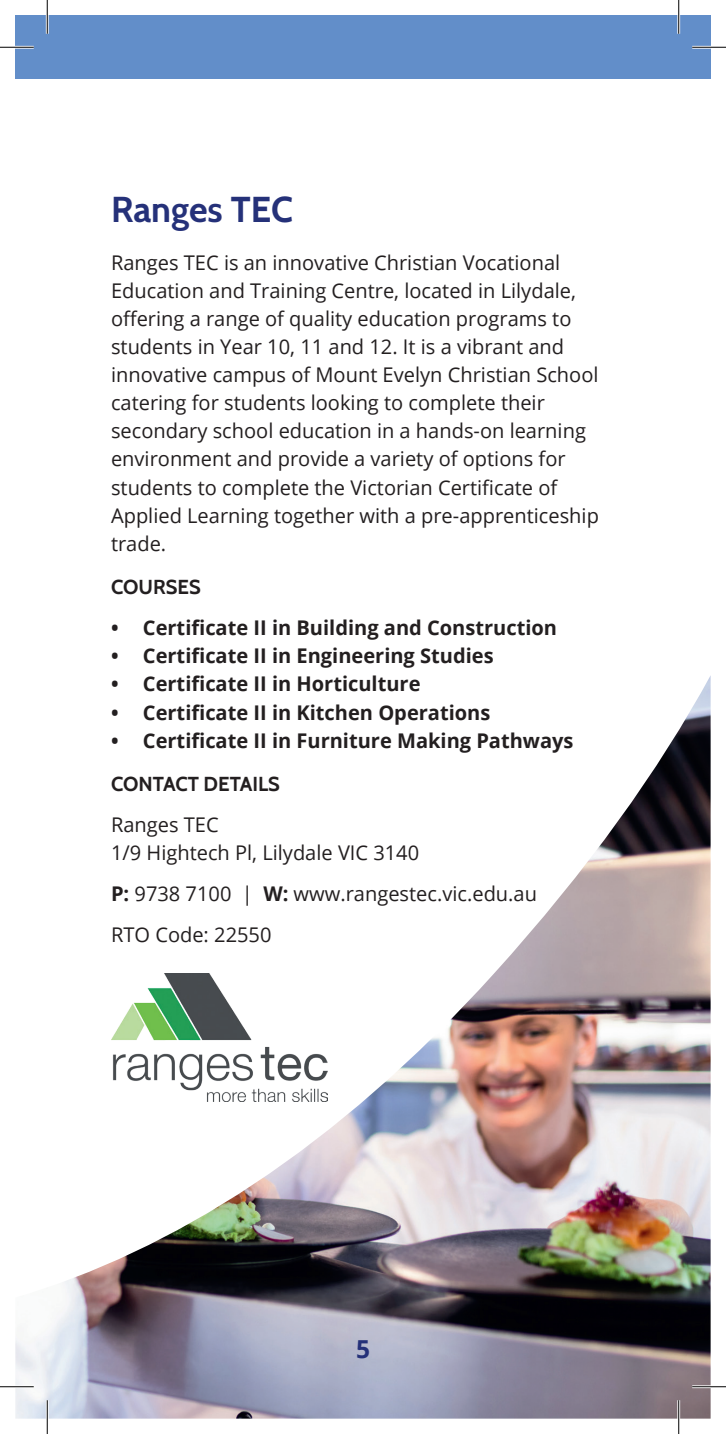
<style>
.page{position:relative;width:726px;height:1434px;background:#fff}
.page>*{position:absolute;margin:0;border:0;box-sizing:border-box;transform-origin:0 0}
.Heading_2{font:700 36px "Cabin";color:#253179}
.t1{font:700 24.75px "Open Sans";color:#253179}
.t2{font:20.25px/28.1px "Open Sans";color:#231f20}
.t3{font:700 20.25px "Open Sans";color:#231f20}
.Heading_4{font:700 20.25px "Cabin";color:#231f20}
.s1{font-weight:700}
</style>
<div class="page">
<img style="left:15px;top:676px;width:696px;height:743px">
<div style="left:15px;top:15px;width:696px;height:64px;background:#628ec9"></div>
<div style="left:95px;top:958px;width:248px;height:159px;background:#fff"></div>
<img style="left:111px;top:974px;width:216px;height:127px">
<hr style="left:0;top:46px;width:34px;height:3px;background:#fff">
<hr style="left:692px;top:46px;width:34px;height:3px;background:#fff">
<hr style="left:0;top:1385px;width:34px;height:3px;background:#fff">
<hr style="left:692px;top:1385px;width:34px;height:3px;background:#fff">
<hr style="left:46px;top:0;width:3px;height:34px;background:#fff">
<hr style="left:46px;top:1400px;width:3px;height:34px;background:#fff">
<hr style="left:677px;top:0;width:3px;height:34px;background:#fff">
<hr style="left:677px;top:1400px;width:3px;height:34px;background:#fff">
<hr style="left:0;top:47px;width:34px;height:1px;background:#000">
<hr style="left:692px;top:47px;width:34px;height:1px;background:#000">
<hr style="left:0;top:1386px;width:34px;height:1px;background:#000">
<hr style="left:692px;top:1386px;width:34px;height:1px;background:#000">
<hr style="left:47px;top:0;width:1px;height:34px;background:#000">
<hr style="left:47px;top:1400px;width:1px;height:34px;background:#000">
<hr style="left:678px;top:0;width:1px;height:34px;background:#000">
<hr style="left:678px;top:1400px;width:1px;height:34px;background:#000">
<p class="Heading_2" style="left:111px;top:188px;width:183px">Ranges TEC</p>
<p class="t2" style="left:111px;top:248px;width:489px">Ranges TEC is an innovative Christian Vocational Education and Training Centre, located in Lilydale, offering a range of quality education programs to students in Year 10, 11 and 12. It is a vibrant and innovative campus of Mount Evelyn Christian School catering for students looking to complete their secondary school education in a hands-on learning environment and provide a variety of options for students to complete the Victorian Certificate of Applied Learning together with a pre-apprenticeship trade.</p>
<p class="Heading_4" style="left:111px;top:575px;width:91px">COURSES</p>
<p class="t3" style="left:111px;top:613px;width:448px">• Certificate II in Building and Construction</p>
<p class="t3" style="left:111px;top:642px;width:384px">• Certificate II in Engineering Studies</p>
<p class="t3" style="left:111px;top:670px;width:311px">• Certificate II in Horticulture</p>
<p class="t3" style="left:111px;top:698px;width:381px">• Certificate II in Kitchen Operations</p>
<p class="t3" style="left:111px;top:726px;width:464px">• Certificate II in Furniture Making Pathways</p>
<p class="Heading_4" style="left:111px;top:772px;width:171px">CONTACT DETAILS</p>
<p class="t2" style="left:111px;top:810px;width:310px">Ranges TEC<br>1/9 Hightech Pl, Lilydale VIC 3140</p>
<p class="t2" style="left:111px;top:879px;width:427px"><span class="s1">P:</span> 9738 7100 | <span class="s1">W:</span> www.rangestec.vic.edu.au</p>
<p class="t2" style="left:111px;top:920px;width:162px">RTO Code: 22550</p>
<p class="t1" style="left:356px;top:1331px;width:15px">5</p>
</div>
